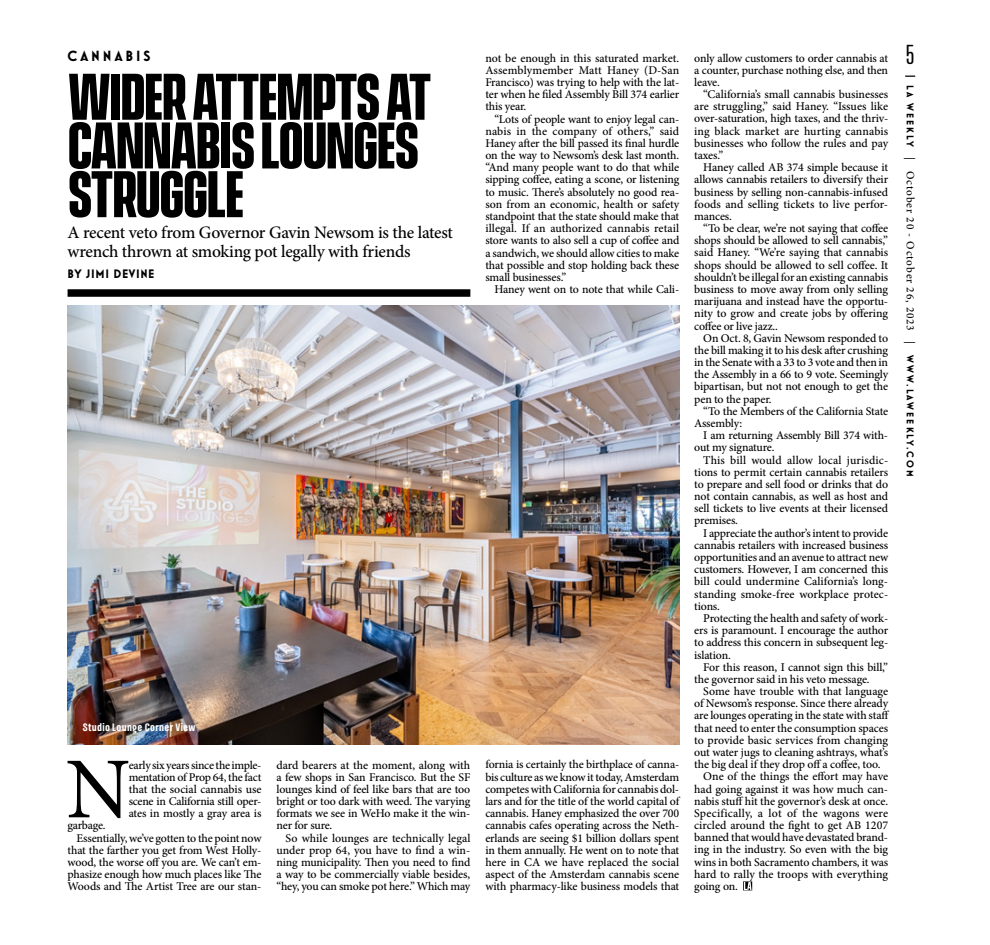
<style>
.page{position:relative;width:990px;height:945px;background:#fff}
.page>*{position:absolute;margin:0;border:0;box-sizing:border-box;transform-origin:0 0}
.t1{font:86.88px "Minion Pro";color:#000}
.t2{font:700 60px/48.8px "Vanguard CF";letter-spacing:-.015em;color:#000}
.t3{font:25px "Vanguard CF";color:#000}
.t4{font:500 17.5px/18.8px "Minion Pro";letter-spacing:-.015em;color:#000}
.t5{font:700 15px "Mostra Nuova Alt D";letter-spacing:.2em;color:#000}
.t6{font:700 12.5px "Mostra Nuova Alt D";letter-spacing:.05em;color:#000}
.t7{font:500 11.88px/12.1px "Minion Pro";letter-spacing:-.015em;color:#000;text-align:justify}
.t8{font:500 11.88px "Minion Pro";letter-spacing:.015em;color:#000}
.t9{font:500 11.25px "Minion Pro";letter-spacing:.07em;color:#000}
.t10{font:700 10.25px "Coast";letter-spacing:.03em;color:#fff}
.s1{font-family:"Mostra Nuova";font-weight:700;font-size:10px}
</style>
<div class="page">
<div style="left:68px;top:289px;width:402px;height:8px;background:#000"></div>
<svg style="left:743px;top:881px;width:9px;height:9px"></svg>
<img style="left:68px;top:305px;width:611px;height:439px">
<p class="t5" style="left:68px;top:47px;width:84px">CANNABIS</p>
<h2 class="t2" style="left:68px;top:76px;width:365px">WIDER ATTEMPTS AT<br>CANNABIS LOUNGES<br>STRUGGLE</h2>
<h3 class="t4" style="left:68px;top:223px;width:387px">A recent veto from Governor Gavin Newsom is the latest wrench thrown at smoking pot legally with friends</h3>
<p class="t6" style="left:68px;top:266px;width:88px">BY JIMI DEVINE</p>
<p class="t10" style="left:83px;top:721px;width:114px">Studio Lounge Corner View</p>
<h1 class="t1" style="left:66px;top:731px;width:66px">N</h1>
<p class="t7" style="left:129px;top:759px;width:134px">early six years since the imple&shy;mentation of Prop 64, the fact that the social cannabis use scene in California still oper&shy;ates in mostly a gray area is</p>
<p class="t7" style="left:68px;top:820px;width:39px">garbage.</p>
<p class="t7" style="left:77px;top:832px;width:186px">Essentially, we’ve gotten to the point now</p>
<p class="t7" style="left:68px;top:844px;width:195px">that the farther you get from West Holly-</p>
<p class="t7" style="left:68px;top:856px;width:195px">wood, the worse off you are. We can’t em-</p>
<p class="t7" style="left:68px;top:868px;width:195px">phasize enough how much places like The</p>
<p class="t7" style="left:68px;top:881px;width:195px">Woods and The Artist Tree are our stan-</p>
<p class="t7" style="left:276px;top:759px;width:195px">dard bearers at the moment, along with a few shops in San Francisco. But the SF lounges kind of feel like bars that are too bright or too dark with weed. The varying formats we see in WeHo make it the win&shy;ner for sure.</p>
<p class="t7" style="left:276px;top:832px;width:195px;text-indent:9px">So while lounges are technically legal under prop 64, you have to find a win&shy;ning municipality. Then you need to find a way to be commercially viable besides, “hey, you can smoke pot here.” Which may</p>
<p class="t7" style="left:485px;top:52px;width:195px">not be enough in this saturated market.<br>Assemblymember Matt Haney (D-San Francisco) was trying to help with the lat&shy;ter when he filed Assembly Bill 374 earlier this year.</p>
<p class="t7" style="left:485px;top:113px;width:195px;text-indent:9px">“Lots of people want to enjoy legal can&shy;nabis in the company of others,” said Haney after the bill passed its final hurdle on the way to Newsom’s desk last month. “And many people want to do that while sipping coffee, eating a scone, or listening to music. There’s absolutely no good rea&shy;son from an economic, health or safety standpoint that the state should make that illegal. If an authorized cannabis retail store wants to also sell a cup of coffee and a sandwich, we should allow cities to make that possible and stop holding back these small businesses.”</p>
<p class="t7" style="left:494px;top:283px;width:186px">Haney went on to note that while Cali-</p>
<p class="t7" style="left:485px;top:759px;width:195px">fornia is certainly the birthplace of canna&shy;bis culture as we know it today, Amsterdam competes with California for cannabis dol&shy;lars and for the title of the world capital of cannabis. Haney emphasized the over 700 cannabis cafes operating across the Neth&shy;erlands are seeing $1 billion dollars spent in them annually. He went on to note that here in CA we have replaced the social aspect of the Amsterdam cannabis scene with pharmacy-like business models that</p>
<p class="t7" style="left:694px;top:52px;width:195px">only allow customers to order cannabis at a counter, purchase nothing else, and then leave.</p>
<p class="t7" style="left:694px;top:88px;width:195px;text-indent:9px">“California’s small cannabis businesses are struggling,” said Haney. “Issues like over-saturation, high taxes, and the thriv&shy;ing black market are hurting cannabis businesses who follow the rules and pay taxes.”</p>
<p class="t7" style="left:694px;top:161px;width:195px;text-indent:9px">Haney called AB 374 simple because it allows cannabis retailers to diversify their business by selling non-cannabis-infused foods and selling tickets to live perfor&shy;mances.</p>
<p class="t7" style="left:694px;top:222px;width:195px;text-indent:9px">“To be clear, we’re not saying that coffee shops should be allowed to sell cannabis,” said Haney. “We’re saying that cannabis shops should be allowed to sell coffee. It shouldn’t be illegal for an existing cannabis business to move away from only selling marijuana and instead have the opportu&shy;nity to grow and create jobs by offering coffee or live jazz..</p>
<p class="t7" style="left:694px;top:332px;width:195px;text-indent:9px">On Oct. 8, Gavin Newsom responded to the bill making it to his desk after crushing in the Senate with a 33 to 3 vote and then in the Assembly in a 66 to 9 vote. Seemingly bipartisan, but not not enough to get the pen to the paper.</p>
<p class="t7" style="left:694px;top:405px;width:195px;text-indent:9px">“To the Members of the California State<br>Assembly:</p>
<p class="t7" style="left:694px;top:429px;width:195px;text-indent:9px">I am returning Assembly Bill 374 with&shy;out my signature.</p>
<p class="t7" style="left:694px;top:454px;width:195px;text-indent:9px">This bill would allow local jurisdic&shy;tions to permit certain cannabis retailers to prepare and sell food or drinks that do not contain cannabis, as well as host and sell tickets to live events at their licensed premises.</p>
<p class="t7" style="left:694px;top:527px;width:195px;text-indent:9px">I appreciate the author’s intent to provide cannabis retailers with increased business opportunities and an avenue to attract new customers. However, I am concerned this bill could undermine California’s long&shy;standing smoke-free workplace protec&shy;tions.</p>
<p class="t7" style="left:694px;top:612px;width:195px;text-indent:9px">Protecting the health and safety of work&shy;ers is paramount. I encourage the author to address this concern in subsequent leg&shy;islation.</p>
<p class="t7" style="left:694px;top:661px;width:195px;text-indent:9px">For this reason, I cannot sign this bill,” the governor said in his veto message.</p>
<p class="t7" style="left:703px;top:685px;width:186px">Some have trouble with that language</p>
<p class="t7" style="left:694px;top:697px;width:195px">of Newsom’s response. Since there already</p>
<p class="t7" style="left:694px;top:710px;width:197px">are lounges operating in the state with staff</p>
<p class="t7" style="left:694px;top:722px;width:195px">that need to enter the consumption spaces</p>
<p class="t7" style="left:694px;top:734px;width:195px">to provide basic services from changing</p>
<p class="t7" style="left:694px;top:746px;width:195px">out water jugs to cleaning ashtrays, what’s</p>
<p class="t7" style="left:694px;top:758px;width:188px">the big deal if they drop off a coffee, too.</p>
<p class="t7" style="left:703px;top:771px;width:186px">One of the things the effort may have</p>
<p class="t7" style="left:694px;top:783px;width:195px">had going against it was how much can-</p>
<p class="t7" style="left:694px;top:795px;width:195px">nabis stuff hit the governor’s desk at once.</p>
<p class="t8" style="left:694px;top:805px;width:195px">Specifically, a lot of the wagons were</p>
<p class="t7" style="left:694px;top:819px;width:195px">circled around the fight to get AB 1207</p>
<p class="t7" style="left:694px;top:831px;width:195px">banned that would have devastated brand-</p>
<p class="t7" style="left:694px;top:844px;width:195px">ing in the industry. So even with the big</p>
<p class="t7" style="left:694px;top:856px;width:195px">wins in both Sacramento chambers, it was</p>
<p class="t7" style="left:694px;top:868px;width:195px">hard to rally the troops with everything</p>
<p class="t7" style="left:694px;top:880px;width:45px">going on.</p>
<h3 class="t3" style="left:906px;top:41px;width:10px">5</h3>
<p class="t9" style="left:918px;top:85px;width:393px;rotate:90deg"><span class="s1">LA WEEKLY</span> | October 20 - October 26, 2023 | <span class="s1">WWW. L AWE E KLY.CO M</span></p>
</div>
